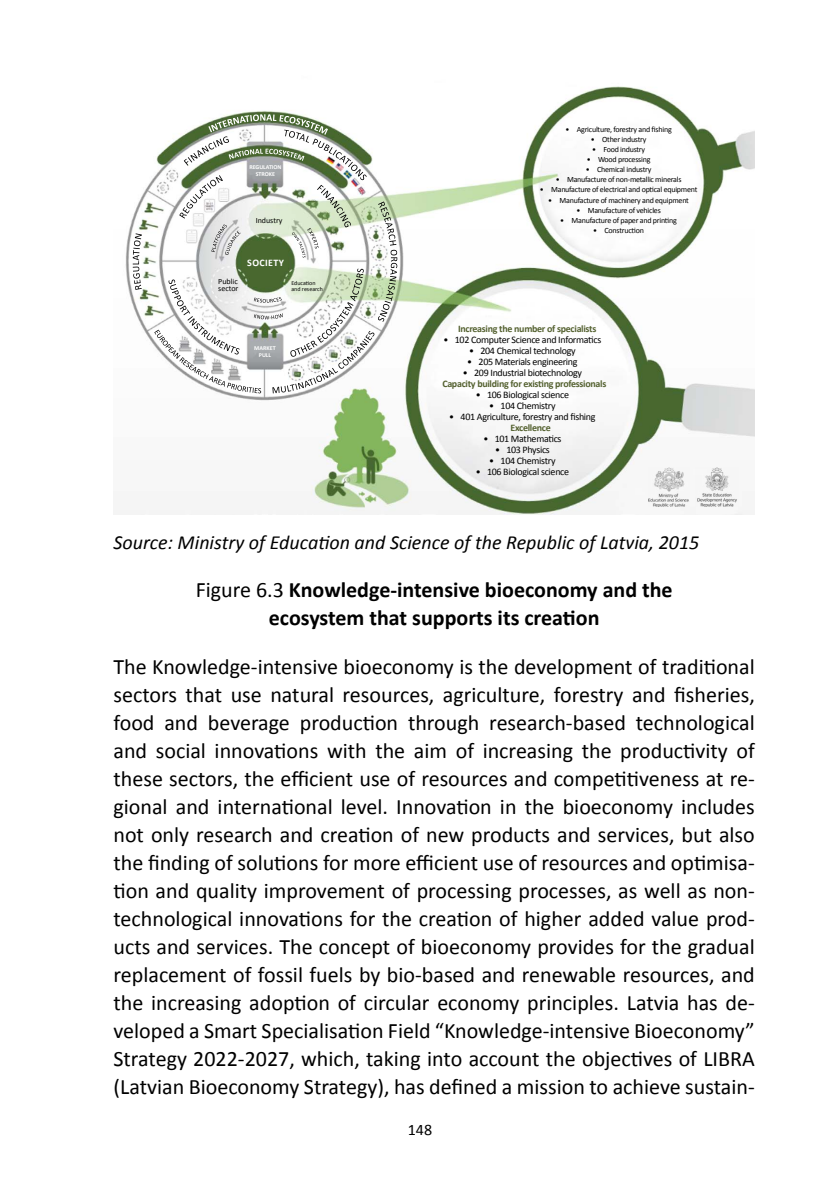
<style>
.page{position:relative;width:840px;height:1191px;background:#fff}
.page>*{position:absolute;margin:0;border:0;box-sizing:border-box;transform-origin:0 0}
.t1{font:22px/28px "Calibri";color:#000;text-align:justify}
.t2{font:700 22px/28px "Calibri";color:#000;text-align:center}
.t3{font:italic 20px "Calibri";color:#000}
.t4{font:16px "Calibri";color:#000}
.t5{font:10px "Calibri";letter-spacing:-.03em;color:#000}
.t6{font:700 10px "Calibri";letter-spacing:-.03em;color:#546130}
.t7{font:700 10px "Calibri";letter-spacing:.04em;color:#fff}
.t8{font:8px "Calibri";letter-spacing:-.03em;color:#000}
.t9{font:8px/7px "Calibri";color:#000}
.t10{font:700 6px/7px "Calibri";color:#fff;text-align:center}
.t11{font:6px/6px "Calibri";color:#000}
.s1{font-weight:400}
</style>
<div class="page">
<img style="left:113px;top:86px;width:641px;height:428px">
<svg style="left:133px;top:233px;width:9px;height:57px"></svg>
<svg style="left:154px;top:114px;width:243px;height:279px"></svg>
<img style="left:648px;top:468px;width:41px;height:38px">
<img style="left:694px;top:468px;width:44px;height:38px">
<p class="t10" style="left:249px;top:163px;width:34px">REGULATION<br>STROKE</p>
<p class="t9" style="left:255px;top:217px;width:28px">Industry</p>
<p class="t9" style="left:218px;top:278px;width:22px">Public sector</p>
<p class="t7" style="left:247px;top:256px;width:38px">SOCIETY</p>
<p class="t11" style="left:291px;top:280px;width:33px">Education and research</p>
<p class="t10" style="left:254px;top:345px;width:23px">MARKET<br>PULL</p>
<p class="t8" style="left:565px;top:125px;width:108px">• Agriculture, forestry and fishing</p>
<p class="t8" style="left:590px;top:135px;width:57px">• Other industry</p>
<p class="t8" style="left:591px;top:145px;width:55px">• Food industry</p>
<p class="t8" style="left:586px;top:155px;width:65px">• Wood processing</p>
<p class="t8" style="left:585px;top:165px;width:67px">• Chemical industry</p>
<p class="t8" style="left:555px;top:175px;width:127px">• Manufacture of non-metallic minerals</p>
<p class="t8" style="left:539px;top:185px;width:159px">• Manufacture of electrical and optical equipment</p>
<p class="t8" style="left:548px;top:195px;width:142px">• Manufacture of machinery and equipment</p>
<p class="t8" style="left:576px;top:205px;width:86px">• Manufacture of vehicles</p>
<p class="t8" style="left:560px;top:215px;width:118px">• Manufacture of paper and printing</p>
<p class="t8" style="left:593px;top:225px;width:52px">• Construction</p>
<p class="t6" style="left:458px;top:322px;width:140px">Increasing the number of specialists</p>
<p class="t5" style="left:443px;top:333px;width:159px">• 102 Computer Science and Informatics</p>
<p class="t5" style="left:469px;top:344px;width:108px">• 204 Chemical technology</p>
<p class="t5" style="left:467px;top:355px;width:112px">• 205 Materials engineering</p>
<p class="t5" style="left:462px;top:366px;width:121px">• 209 Industrial biotechnology</p>
<p class="t6" style="left:442px;top:377px;width:165px">Capacity building for existing professionals</p>
<p class="t5" style="left:475px;top:388px;width:95px">• 106 Biological science</p>
<p class="t5" style="left:489px;top:399px;width:68px">• 104 Chemistry</p>
<p class="t5" style="left:449px;top:410px;width:148px">• 401 Agriculture, forestry and fishing</p>
<p class="t6" style="left:510px;top:421px;width:42px">Excellence</p>
<p class="t5" style="left:483px;top:432px;width:80px">• 101 Mathematics</p>
<p class="t5" style="left:494px;top:443px;width:56px">• 103 Physics</p>
<p class="t5" style="left:489px;top:454px;width:68px">• 104 Chemistry</p>
<p class="t5" style="left:475px;top:465px;width:95px">• 106 Biological science</p>
<p class="t3" style="left:113px;top:529px;width:587px">Source: Ministry of Education and Science of the Republic of Latvia, 2015</p>
<p class="t2" style="left:195px;top:576px;width:478px"><span class="s1">Figure 6.3</span> Knowledge-intensive bioeconomy and the ecosystem that supports its creation</p>
<p class="t1" style="left:113px;top:652px;width:642px">The Knowledge-intensive bioeconomy is the development of traditional sectors that use natural resources, agriculture, forestry and fisheries, food and beverage production through research-based technological and social innovations with the aim of increasing the productivity of these sectors, the efficient use of resources and competitiveness at re&shy;gional and international level. Innovation in the bioeconomy includes not only research and creation of new products and services, but also the finding of solutions for more efficient use of resources and optimisa&shy;tion and quality improvement of processing processes, as well as non&shy;technological innovations for the creation of higher added value prod&shy;ucts and services. The concept of bioeconomy provides for the gradual replacement of fossil fuels by bio-based and renewable resources, and the increasing adoption of circular economy principles. Latvia has de&shy;veloped a Smart Specialisation Field “Knowledge-intensive Bioeconomy” Strategy 2022-2027, which, taking into account the objectives of LIBRA (Latvian Bioeconomy Strategy), has defined a mission to achieve sustain-</p>
<p class="t4" style="left:407px;top:1119px;width:26px">148</p>
</div>
